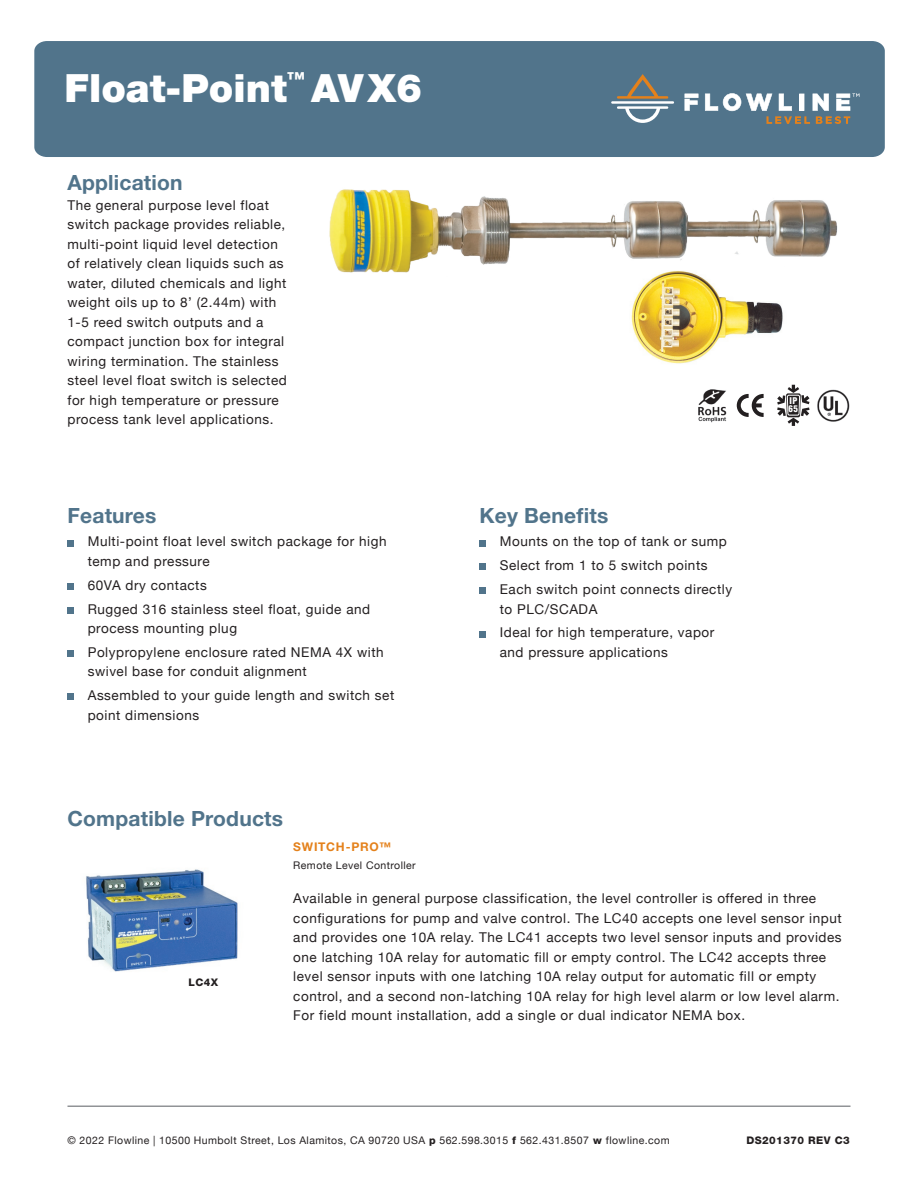
<style>
.page{position:relative;width:918px;height:1188px;background:#fff}
.page>*{position:absolute;margin:0;border:0;box-sizing:border-box;transform-origin:0 0}
.t1{font:900 39px "Helvetica Neue LT Std";color:#fff}
.t2{font:700 21px "Helvetica Neue LT Std";letter-spacing:.01em;color:#51748b}
.t3{font:13.5px/19.5px "Helvetica Neue";letter-spacing:.04em;color:#231f20}
.t4{font:700 12px "Helvetica Neue LT Std";letter-spacing:.06em;color:#e4811b}
.t5{font:10.5px "Helvetica Neue";letter-spacing:.04em;color:#231f20}
.t6{font:800 10.5px "Helvetica Neue LT Std";letter-spacing:.04em;color:#231f20}
.t7{font:900 condensed 9px/8.2px "Helvetica";color:#fff}
.s1{font-family:"Helvetica Neue LT Std";font-weight:800}
</style>
<div class="page">
<div style="left:34px;top:41px;width:851px;height:116px;background:#51748b"></div>
<hr style="left:68px;top:1106px;width:782px;height:1px;background:#919396">
<svg style="left:617px;top:74px;width:51px;height:25px"></svg>
<svg style="left:617px;top:106px;width:51px;height:17px"></svg>
<hr style="left:611px;top:101px;width:63px;height:3px;background:#fff">
<svg style="left:685px;top:94px;width:13px;height:17px"></svg>
<svg style="left:705px;top:93px;width:154px;height:31px"></svg>
<img style="left:86px;top:869px;width:152px;height:103px">
<div style="left:480px;top:540px;width:6px;height:7px;background:#51748b"></div>
<div style="left:480px;top:563px;width:6px;height:7px;background:#51748b"></div>
<div style="left:480px;top:587px;width:6px;height:7px;background:#51748b"></div>
<svg style="left:480px;top:631px;width:6px;height:6px"></svg>
<img style="left:329px;top:189px;width:509px;height:84px">
<img style="left:627px;top:271px;width:160px;height:93px">
<svg style="left:737px;top:394px;width:27px;height:23px"></svg>
<img style="left:698px;top:389px;width:28px;height:33px">
<svg style="left:777px;top:385px;width:33px;height:41px"></svg>
<img style="left:817px;top:389px;width:33px;height:33px">
<div style="left:68px;top:540px;width:6px;height:7px;background:#51748b"></div>
<div style="left:68px;top:583px;width:6px;height:7px;background:#51748b"></div>
<div style="left:68px;top:607px;width:6px;height:7px;background:#51748b"></div>
<div style="left:68px;top:650px;width:6px;height:7px;background:#51748b"></div>
<svg style="left:68px;top:694px;width:6px;height:6px"></svg>
<h1 class="t1" style="left:64px;top:65px;width:359px">Float-Point<sup>™</sup> AVX6</h1>
<h2 class="t2" style="left:68px;top:170px;width:117px">Application</h2>
<p class="t3" style="left:68px;top:195px;width:221px">The general purpose level float switch package provides reliable, multi-point liquid level detection of relatively clean liquids such as water, diluted chemicals and light weight oils up to 8’ (2.44m) with 1-5 reed switch outputs and a compact junction box for integral wiring termination. The stainless steel level float switch is selected for high temperature or pressure process tank level applications.</p>
<h2 class="t2" style="left:68px;top:502px;width:90px">Features</h2>
<p class="t3" style="left:88px;top:532px;width:300px">Multi-point float level switch package for high temp and pressure</p>
<p class="t3" style="left:88px;top:573px;width:284px;line-height:23.9px">60VA dry contacts<br>Rugged 316 stainless steel float, guide and</p>
<p class="t3" style="left:88px;top:616px;width:297px;line-height:23.9px">process mounting plug<br>Polypropylene enclosure rated NEMA 4X with</p>
<p class="t3" style="left:88px;top:659px;width:308px;line-height:23.9px">swivel base for conduit alignment<br>Assembled to your guide length and switch set</p>
<p class="t3" style="left:88px;top:705px;width:113px">point dimensions</p>
<h2 class="t2" style="left:68px;top:806px;width:217px">Compatible Products</h2>
<h2 class="t2" style="left:480px;top:502px;width:130px">Key Benefits</h2>
<p class="t3" style="left:500px;top:530px;width:234px;line-height:23.9px">Mounts on the top of tank or sump<br>Select from 1 to 5 switch points<br>Each switch point connects directly</p>
<p class="t3" style="left:500px;top:597px;width:216px;line-height:23.9px">to PLC/SCADA<br>Ideal for high temperature, vapor</p>
<p class="t3" style="left:500px;top:642px;width:170px">and pressure applications</p>
<p class="t7" style="left:789px;top:396px;width:11px">IP<br>65</p>
<p class="t6" style="left:189px;top:976px;width:31px">LC4X</p>
<p class="t4" style="left:293px;top:840px;width:99px">SWITCH-PRO™</p>
<p class="t5" style="left:293px;top:859px;width:124px">Remote Level Controller</p>
<p class="t3" style="left:293px;top:888px;width:550px">Available in general purpose classification, the level controller is offered in three configurations for pump and valve control. The LC40 accepts one level sensor input and provides one 10A relay. The LC41 accepts two level sensor inputs and provides one latching 10A relay for automatic fill or empty control. The LC42 accepts three level sensor inputs with one latching 10A relay output for automatic fill or empty control, and a second non-latching 10A relay for high level alarm or low level alarm.<br>For field mount installation, add a single or dual indicator NEMA box.</p>
<p class="t5" style="left:68px;top:1134px;width:604px">© 2022 Flowline | 10500 Humbolt Street, Los Alamitos, CA 90720 USA <span class="s1">p</span> 562.598.3015 <span class="s1">f</span> 562.431.8507 <span class="s1">w</span> flowline.com</p>
<p class="t6" style="left:746px;top:1134px;width:105px">DS201370 REV C3</p>
</div>
